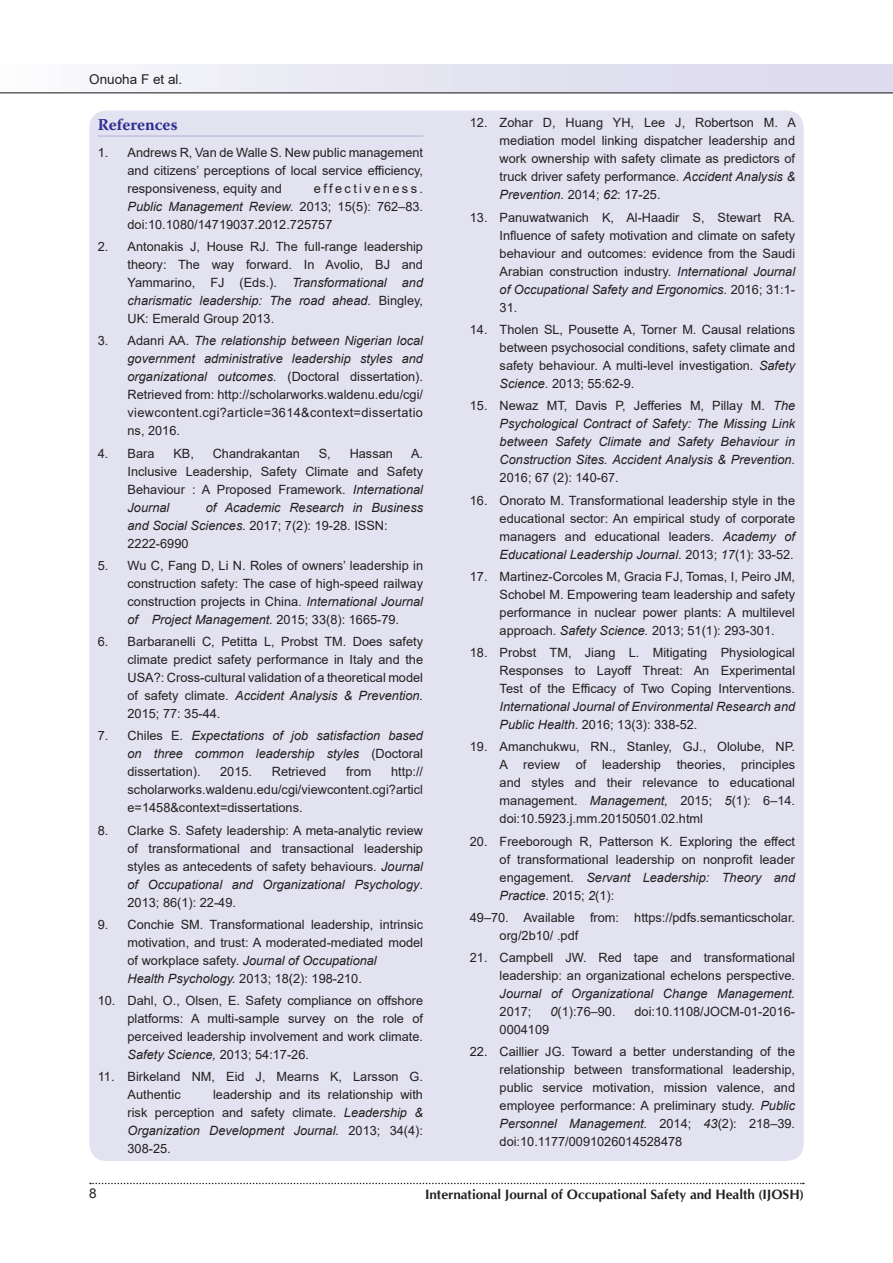
<style>
.page{position:relative;width:893px;height:1263px;background:#fff}
.page>*{position:absolute;margin:0;border:0;box-sizing:border-box;transform-origin:0 0}
.t1{font:700 16.5px "Warnock Pro";color:#2e3092}
.t2{font:700 13.5px "CG Omega";color:#231f20}
.t3{font:13.5px "Arial";color:#231f20}
.t4{font:12.75px/18px "Arial";color:#231f20;text-align:justify}
.t5{font:italic 12.75px/18px "Arial";color:#231f20}
.s1{font-style:italic}
.s2{font-style:normal}
</style>
<div class="page">
<div style="left:0;top:65px;width:893px;height:29px;background:linear-gradient(to right,#f8f8fb,#d8d6eb)"></div>
<svg style="left:90px;top:1183px;width:714px;height:1px"></svg>
<hr style="left:0;top:92px;width:893px;height:2px;background:#636366">
<div style="left:89px;top:111px;width:715px;height:1050px;background:#e3e2f1;border-radius:17px"></div>
<hr style="left:98px;top:135px;width:325px;height:2px;background:#c2bfde">
<p class="t3" style="left:89px;top:70px;width:95px">Onuoha F et al.</p>
<p class="t1" style="left:98px;top:115px;width:81px">References</p>
<p class="t4" style="left:128px;top:143px;width:297px;text-indent:-30px">1. Andrews R, Van de Walle S. New public management and citizens’ perceptions of local service efficiency, responsiveness, equity and</p>
<p class="t4" style="left:128px;top:179px;width:297px;text-indent:186px">effectiveness.<br><span class="s1">Public Management Review.</span> 2013; 15(5): 762–83. doi:10.1080/14719037.2012.725757</p>
<p class="t4" style="left:128px;top:237px;width:297px;text-indent:-30px">2. Antonakis J, House RJ. The full-range leadership theory: The way forward. In Avolio, BJ and Yammarino, FJ (Eds.). <span class="s1">Transformational and charismatic leadership: The road ahead</span>. Bingley, UK: Emerald Group 2013.</p>
<p class="t4" style="left:128px;top:332px;width:297px;text-indent:-30px">3. Adanri AA. <span class="s1">The relationship between Nigerian local government administrative leadership styles and organizational outcomes.</span> (Doctoral dissertation).<br>Retrieved from: http://scholarworks.waldenu.edu/cgi/ viewcontent.cgi?article=3614&amp;context=dissertatio ns, 2016.</p>
<p class="t4" style="left:98px;top:444px;width:58px">4. Bara</p>
<p class="t4" style="left:173px;top:444px;width:22px">KB,</p>
<p class="t4" style="left:213px;top:444px;width:89px">Chandrakantan</p>
<p class="t4" style="left:319px;top:444px;width:14px">S,</p>
<p class="t4" style="left:350px;top:444px;width:45px">Hassan</p>
<p class="t4" style="left:128px;top:444px;width:297px;text-indent:283px">A.<br>Inclusive Leadership, Safety Climate and Safety Behaviour : A Proposed Framework. <span class="s1">International Journal</span></p>
<p class="t5" style="left:128px;top:498px;width:297px;text-indent:78px">of Academic Research in Business and Social Sciences. <span class="s2">2017; 7(2): 19-28. ISSN:<br>2222-6990</span></p>
<p class="t4" style="left:128px;top:556px;width:297px;text-indent:-30px">5. Wu C, Fang D, Li N. Roles of owners’ leadership in construction safety: The case of high-speed railway construction projects in China. <span class="s1">International Journal of Project Management.</span> 2015; 33(8): 1665-79.</p>
<p class="t4" style="left:128px;top:632px;width:297px;text-indent:-30px">6. Barbaranelli C, Petitta L, Probst TM. Does safety climate predict safety performance in Italy and the USA?: Cross-cultural validation of a theoretical model of safety climate. <span class="s1">Accident Analysis &amp; Prevention.<br></span>2015; 77: 35-44.</p>
<p class="t5" style="left:128px;top:727px;width:297px;text-align:justify;text-indent:-30px"><span class="s2">7. Chiles E.</span> Expectations of job satisfaction based on three common leadership styles <span class="s2">(Doctoral dissertation).</span></p>
<p class="t4" style="left:128px;top:763px;width:297px;text-indent:264px">http:// scholarworks.waldenu.edu/cgi/viewcontent.cgi?articl e=1458&amp;context=dissertations.</p>
<p class="t4" style="left:128px;top:821px;width:297px;text-indent:-30px">8. Clarke S. Safety leadership: A meta-analytic review of transformational and transactional leadership styles as antecedents of safety behaviours. <span class="s1">Journal of Occupational and Organizational Psychology</span>.<br>2013; 86(1): 22-49.</p>
<p class="t4" style="left:128px;top:915px;width:297px;text-align:left;text-indent:-30px">9. Conchie SM. Transformational leadership, intrinsic motivation, and trust: A moderated-mediated model of workplace safety. <span class="s1">Journal of Occupational<br>Health Psychology.</span> 2013; 18(2): 198-210.</p>
<p class="t4" style="left:128px;top:991px;width:297px;text-indent:-30px">10. Dahl, O., Olsen, E. Safety compliance on offshore platforms: A multi-sample survey on the role of perceived leadership involvement and work climate.<br><span class="s1">Safety Science,</span> 2013; 54:17-26.</p>
<p class="t4" style="left:128px;top:1068px;width:297px;text-indent:-30px">11. Birkeland NM, Eid J, Mearns K, Larsson G.<br>Authentic</p>
<p class="t4" style="left:220px;top:763px;width:33px">2015.</p>
<p class="t4" style="left:272px;top:763px;width:56px">Retrieved</p>
<p class="t4" style="left:346px;top:763px;width:27px">from</p>
<p class="t4" style="left:128px;top:1086px;width:297px;text-indent:86px">leadership and its relationship with risk perception and safety climate. <span class="s1">Leadership &amp; Organization Development Journal.</span> 2013; 34(4):<br>308-25.</p>
<p class="t4" style="left:500px;top:114px;width:298px;text-indent:-30px">12. Zohar D, Huang YH, Lee J, Robertson M. A mediation model linking dispatcher leadership and work ownership with safety climate as predictors of truck driver safety performance. <span class="s1">Accident Analysis &amp; Prevention</span>. 2014; <span class="s1">62</span>: 17-25.</p>
<p class="t4" style="left:500px;top:208px;width:297px;text-indent:-30px">13. Panuwatwanich K, Al-Haadir S, Stewart RA.<br>Influence of safety motivation and climate on safety behaviour and outcomes: evidence from the Saudi Arabian construction industry. <span class="s1">International Journal of Occupational Safety and Ergonomics</span>. 2016; 31:1- 31.</p>
<p class="t4" style="left:500px;top:320px;width:297px;text-indent:-30px">14. Tholen SL, Pousette A, Torner M. Causal relations between psychosocial conditions, safety climate and safety behaviour. A multi-level investigation. <span class="s1">Safety Science.</span> 2013; 55:62-9.</p>
<p class="t5" style="left:500px;top:397px;width:297px;text-align:justify;text-indent:-30px"><span class="s2">15. Newaz MT, Davis P, Jefferies M, Pillay M.</span> The Psychological Contract of Safety: The Missing Link between Safety Climate and Safety Behaviour in Construction Sites. Accident Analysis &amp; Prevention<span class="s2">.<br>2016; 67 (2): 140-67.</span></p>
<p class="t4" style="left:500px;top:491px;width:297px;text-indent:-30px">16. Onorato M. Transformational leadership style in the educational sector: An empirical study of corporate managers and educational leaders. <span class="s1">Academy of Educational Leadership Journal</span>. 2013; <span class="s1">17</span>(1): 33-52.</p>
<p class="t4" style="left:500px;top:567px;width:297px;text-indent:-30px">17. Martinez-Corcoles M, Gracia FJ, Tomas, I, Peiro JM, Schobel M. Empowering team leadership and safety performance in nuclear power plants: A multilevel approach. <span class="s1">Safety Science.</span> 2013; 51(1): 293-301.</p>
<p class="t4" style="left:500px;top:643px;width:297px;text-indent:-30px">18. Probst TM, Jiang L. Mitigating Physiological Responses to Layoff Threat: An Experimental Test of the Efficacy of Two Coping Interventions.</p>
<p class="t5" style="left:500px;top:698px;width:297px">International Journal of Environmental Research and<br>Public Health<span class="s2">. 2016; 13(3): 338-52.</span></p>
<p class="t4" style="left:500px;top:738px;width:297px;text-indent:-30px">19. Amanchukwu, RN., Stanley, GJ., Ololube, NP.<br>A review of leadership theories, principles and styles and their relevance to educational management. <span class="s1">Management,</span> 2015; <span class="s1">5</span>(1): 6–14. doi:10.5923.j.mm.20150501.02.html</p>
<p class="t4" style="left:500px;top:832px;width:297px;text-indent:-30px">20. Freeborough R, Patterson K. Exploring the effect of transformational leadership on nonprofit leader engagement. <span class="s1">Servant Leadership: Theory and Practice.</span> 2015; <span class="s1">2</span>(1):</p>
<p class="t4" style="left:500px;top:908px;width:297px;text-indent:-30px">49–70. Available from: https://pdfs.semanticscholar. org/2b10/ .pdf</p>
<p class="t4" style="left:470px;top:948px;width:327px;text-align:right">21. Campbell JW. Red tape and transformational leadership: an organizational echelons perspective.</p>
<p class="t5" style="left:500px;top:985px;width:297px">Journal of Organizational Change Management.</p>
<p class="t4" style="left:500px;top:1002px;width:33px">2017;</p>
<p class="t4" style="left:550px;top:1002px;width:67px"><span class="s1">0</span>(1):76–90.</p>
<p class="t4" style="left:634px;top:1002px;width:162px">doi:10.1108/JOCM-01-2016-</p>
<p class="t4" style="left:500px;top:1020px;width:51px">0004109</p>
<p class="t4" style="left:500px;top:1043px;width:297px;text-indent:-30px">22. Caillier JG. Toward a better understanding of the relationship between transformational leadership, public service motivation, mission valence, and employee performance: A preliminary study. <span class="s1">Public Personnel Management.</span> 2014; <span class="s1">43</span>(2): 218–39. doi:10.1177/0091026014528478</p>
<p class="t3" style="left:89px;top:1184px;width:9px">8</p>
<p class="t2" style="left:425px;top:1185px;width:380px">International Journal of Occupational Safety and Health (IJOSH)</p>
</div>
